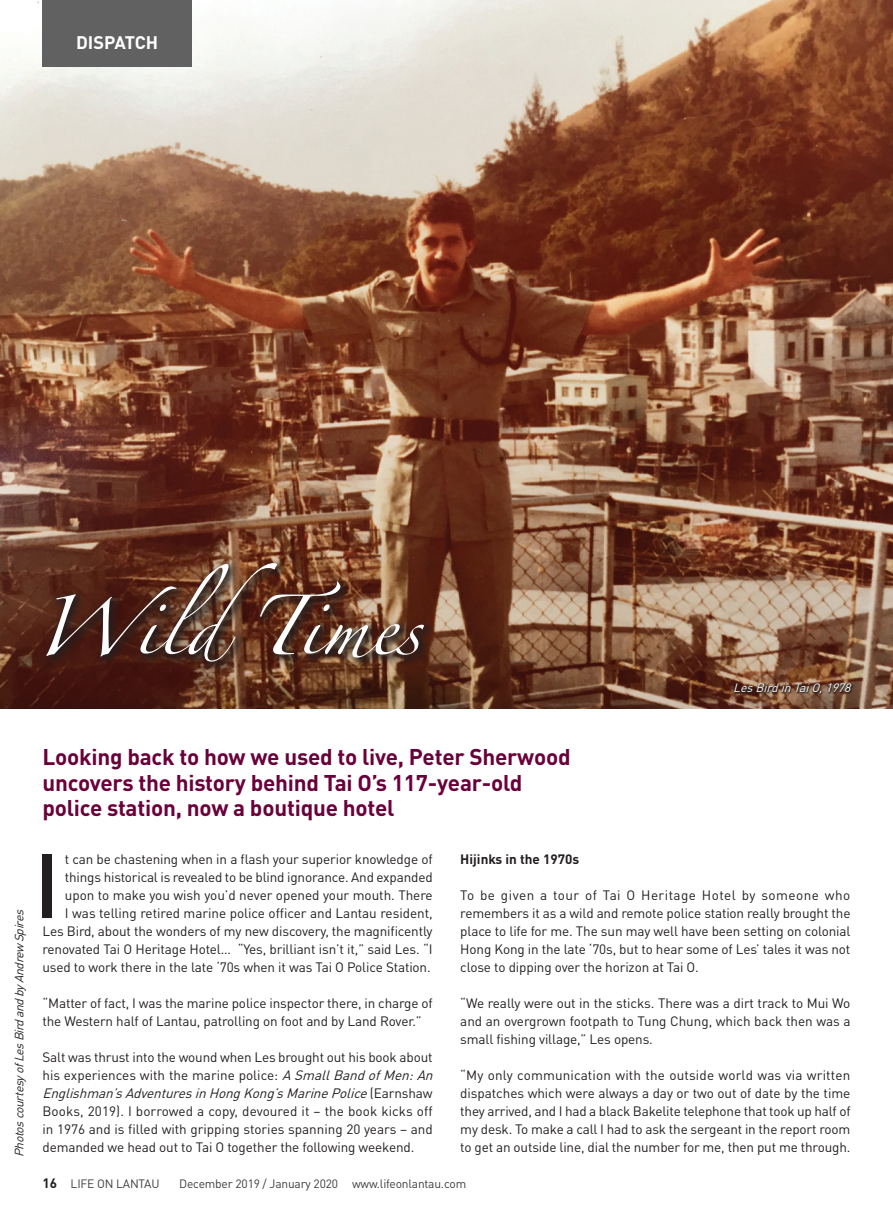
<style>
.page{position:relative;width:893px;height:1212px;background:#fff}
.page>*{position:absolute;margin:0;border:0;box-sizing:border-box;transform-origin:0 0}
.Body-text{font:500 89.4px "DIN Pro";color:#231f20}
.Body-text-2{font:53.55px "Zapfino";color:#fff}
.t1{font:700 22.5px/25.5px "DIN Pro";letter-spacing:-.01em;color:#6a003a}
.t2{font:700 18px "DIN Pro";color:#fff}
.Body-text-3{font:13.5px/18px "DIN Pro";letter-spacing:-.01em;color:#231f20;text-align:justify}
.Body-text-4{font:700 13.5px "DIN Pro";color:#231f20}
.t3{font:12px "DIN Pro";letter-spacing:-.015em;color:#3e3e3f}
.t4{font:italic 12px "DIN Pro";color:#231f20}
.t5{font:italic 12px "DIN Pro";color:#fff}
.s1{font-style:italic}
.s2{font-weight:700;font-size:13.5px;color:#231f20}
</style>
<div class="page">
<img style="left:0;top:0;width:893px;height:708px">
<div style="left:42px;top:0;width:150px;height:66px;background:#626161"></div>
<div style="left:732px;top:683px;width:121px;height:13px;background:#231f20;opacity:.9"></div>
<div style="left:40px;top:557px;width:396px;height:117px;background:#231f20;opacity:.87"></div>
<p class="t2" style="left:76px;top:28px;width:84px">DISPATCH</p>
<p class="Body-text-2" style="left:33px;top:604px;width:389px">WildTimes</p>
<p class="t5" style="left:733px;top:679px;width:123px">LesBirdinTaiO,1978</p>
<p class="t4" style="left:11px;top:1157px;width:252px;rotate:-90deg">PhotoscourtesyofLesBirdandbyAndrew Spires</p>
<p class="t1" style="left:42px;top:742px;width:530px">Looking back to how we used to live, Peter Sherwood uncovers the history behind Tai O’s 117-year-old police station, now a boutique hotel</p>
<p class="Body-text-3" style="left:42px;top:850px;width:392px;text-align:right">t can be chastening when in a flash your superior knowledge of things historical is revealed to be blind ignorance. And expanded upon to make you wish you’d never opened your mouth. There<br>I was telling retired marine police officer and Lantau resident, Les Bird, about the wonders of my new discovery, the magnificently renovated Tai O Heritage Hotel… “Yes, brilliant isn’t it,” said Les. “I used to work there in the late ‘70s when it was Tai O Police Station.</p>
<p class="Body-text-3" style="left:42px;top:994px;width:392px">“Matter of fact, I was the marine police inspector there, in charge of the Western half of Lantau, patrolling on foot and by Land Rover.”</p>
<p class="Body-text-3" style="left:42px;top:1048px;width:396px;text-align:left">Salt was thrust into the wound when Les brought out his book about his experiences with the marine police: <span class="s1">ASmallBandofMen:An Englishman’sAdventuresinHongKong’sMarinePolice</span>( E a r n s h a w Books, 2019). I borrowed a copy, devoured it – the book kicks off in 1976 and is filled with gripping stories spanning 20 years – and demanded we head out to Tai O together the following weekend.</p>
<p class="Body-text" style="left:34px;top:813px;width:28px">I</p>
<p class="Body-text-4" style="left:460px;top:848px;width:120px">Hijinks in the 1970s</p>
<p class="Body-text-3" style="left:460px;top:886px;width:392px">To be given a tour of Tai O Heritage Hotel by someone who remembers it as a wild and remote police station really brought the place to life for me. The sun may well have been setting on colonial Hong Kong in the late ‘70s, but to hear some of Les’ tales it was not close to dipping over the horizon at Tai O.</p>
<p class="Body-text-3" style="left:460px;top:994px;width:392px">“We really were out in the sticks. There was a dirt track to Mui Wo and an overgrown footpath to Tung Chung, which back then was a small fishing village,” Les opens.</p>
<p class="Body-text-3" style="left:460px;top:1066px;width:392px">“My only communication with the outside world was via written dispatches which were always a day or two out of date by the time they arrived, and I had a black Bakelite telephone that took up half of my desk. To make a call I had to ask the sergeant in the report room to get an outside line, dial the number for me, then put me through.</p>
<p class="t3" style="left:42px;top:1175px;width:119px"><span class="s2">16</span> LIFE ON LANTAU</p>
<p class="t3" style="left:179px;top:1175px;width:289px">December 2019 / January 2020 www.lifeonlantau.com</p>
</div>
